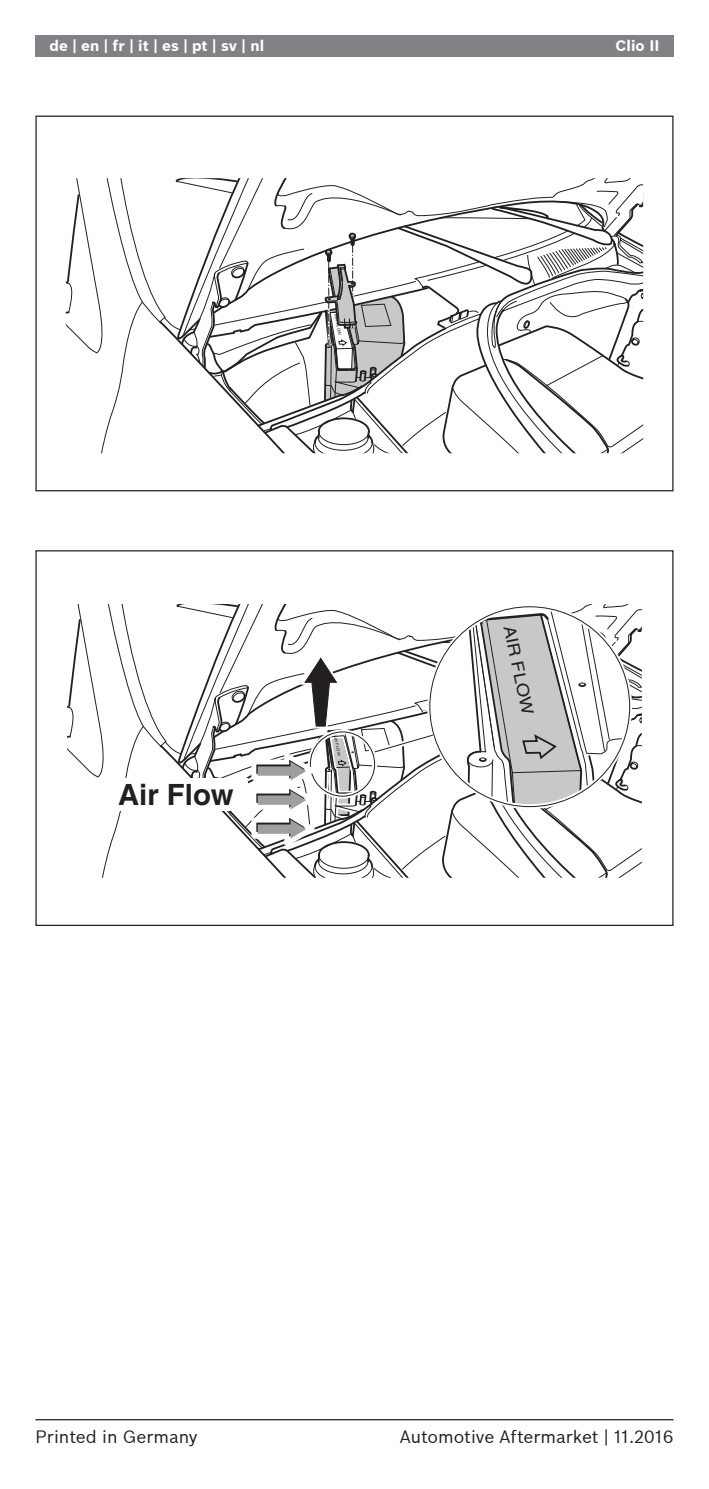
<style>
.page{position:relative;width:709px;height:1489px;background:#fff}
.page>*{position:absolute;margin:0;border:0;box-sizing:border-box;transform-origin:0 0}
.t1{font:700 29.25px "Helvetica";color:#231f20}
.t2{font:17.5px "Bosch Sans LF";color:#231f20}
.t3{font:16.5px "Helvetica";color:#231f20;scale:1.14 1}
.t4{font:700 15px "Bosch Sans LF";color:#fff}
.t5{font:4px "Helvetica";color:#231f20;scale:1.14 1}
.t6{font:3.75px "Helvetica";color:#231f20;scale:1.14 1}
</style>
<div class="page">
<div style="left:35px;top:35px;width:638px;height:22px;background:#808285"></div>
<hr style="left:35px;top:1418px;width:638px;height:2px;background:#231f20">
<svg style="left:67px;top:604px;width:575px;height:274px"></svg>
<svg style="left:67px;top:179px;width:575px;height:273px"></svg>
<p class="t4" style="left:50px;top:36px;width:216px">de | en | fr | it | es | pt | sv | nl</p>
<p class="t4" style="left:615px;top:36px;width:45px">Clio II</p>
<p class="t5" style="left:338px;top:313px;width:20px;rotate:78deg">AIR FLOW</p>
<h1 class="t1" style="left:118px;top:777px;width:117px">Air Flow</h1>
<p class="t6" style="left:337px;top:734px;width:20px;rotate:78deg">AIR FLOW</p>
<p class="t3" style="left:518px;top:623px;width:81px;rotate:78deg">AIR FLOW</p>
<p class="t2" style="left:35px;top:1425px;width:164px">Printed in Germany</p>
<p class="t2" style="left:400px;top:1425px;width:275px">Automotive Aftermarket | 11.2016</p>
</div>
